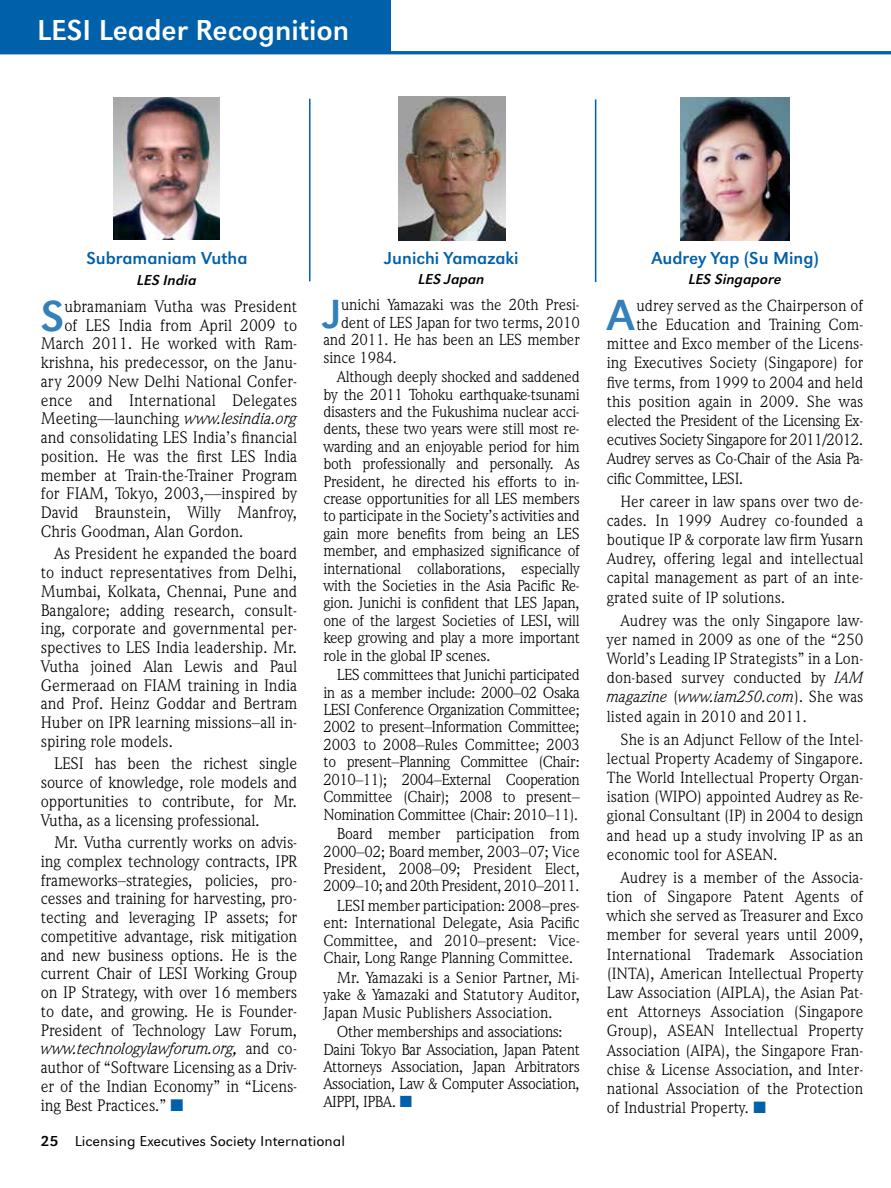
<style>
.page{position:relative;width:891px;height:1188px;background:#fff}
.page>*{position:absolute;margin:0;border:0;box-sizing:border-box;transform-origin:0 0}
.t1{font:45.3px "URW Grotesk T";color:#3380ba}
.t2{font:45px "URW Grotesk T";color:#3380ba}
.t3{font:42.3px "URW Grotesk T";color:#3380ba}
.t4{font:30px "URW Grotesk T";color:#fff}
.t5{font:18px "URW Grotesk T";color:#0060a9}
.t6{font:16.95px/18.8px "Weidemann IT Cby BT";color:#000;text-align:justify}
.t7{font:16.5px/19.2px "Weidemann IT Cby BT";color:#000;text-align:justify}
.t8{font:16.5px "Weidemann IT Cby BT";letter-spacing:-.03em;color:#000}
.t9{font:16.2px/17.4px "Weidemann IT Cby BT";letter-spacing:-.02em;color:#000;text-align:justify}
.t10{font:15px "URW Grotesk T Ligh";color:#000;scale:1.08 1}
.t11{font:15px "URW Grotesk T Regu Obli";color:#000}
.s1{font-style:italic}
.s2{color:#0060a9}
.s3{font-family:"URW Grotesk T"}
</style>
<div class="page">
<div style="left:0;top:0;width:390px;height:54px;background:#0060a9"></div>
<hr style="left:0;top:51px;width:891px;height:3px;background:#0060a9">
<hr style="left:595px;top:99px;width:1px;height:183px;background:#0060a9">
<hr style="left:309px;top:99px;width:2px;height:182px;background:#0060a9">
<img style="left:398px;top:96px;width:107px;height:144px">
<img style="left:681px;top:97px;width:109px;height:144px">
<img style="left:114px;top:97px;width:106px;height:143px">
<h3 class="t4" style="left:37px;top:13px;width:314px">LESI Leader Recognition</h3>
<p class="t5" style="left:86px;top:248px;width:163px">Subramaniam Vutha</p>
<p class="t11" style="left:137px;top:271px;width:61px">LES India</p>
<p class="t5" style="left:385px;top:248px;width:136px">Junichi Yamazaki</p>
<p class="t11" style="left:418px;top:271px;width:68px">LES Japan</p>
<p class="t5" style="left:651px;top:248px;width:169px">Audrey Yap (Su Ming)</p>
<p class="t11" style="left:689px;top:271px;width:94px">LES Singapore</p>
<h2 class="t2" style="left:41px;top:290px;width:25px">S</h2>
<p class="t6" style="left:64px;top:296px;width:234px">ubramaniam Vutha was President</p>
<p class="t6" style="left:64px;top:315px;width:234px">of LES India from April 2009 to</p>
<p class="t6" style="left:41px;top:334px;width:258px">March 2011. He worked with Ram-</p>
<p class="t6" style="left:41px;top:353px;width:258px">krishna, his predecessor, on the Janu-</p>
<p class="t6" style="left:41px;top:371px;width:258px">ary 2009 New Delhi National Confer-</p>
<p class="t6" style="left:41px;top:390px;width:258px">ence and International Delegates</p>
<p class="t6" style="left:41px;top:409px;width:258px">Meeting—launching <span class="s1">www.lesindia.org</span></p>
<p class="t6" style="left:41px;top:428px;width:258px">and consolidating LES India’s financial</p>
<p class="t6" style="left:41px;top:446px;width:258px">position. He was the first LES India</p>
<p class="t6" style="left:41px;top:465px;width:258px">member at Train-the-Trainer Program</p>
<p class="t6" style="left:41px;top:484px;width:258px">for FIAM, Tokyo, 2003,—inspired by</p>
<p class="t6" style="left:41px;top:503px;width:258px">David Braunstein, Willy Manfroy,</p>
<p class="t6" style="left:41px;top:521px;width:204px">Chris Goodman, Alan Gordon.</p>
<p class="t6" style="left:41px;top:544px;width:258px;text-indent:13px">As President he expanded the board to induct representatives from Delhi, Mumbai, Kolkata, Chennai, Pune and Bangalore; adding research, consult&shy;ing, corporate and governmental per&shy;spectives to LES India leadership. Mr.<br>Vutha joined Alan Lewis and Paul Germeraad on FIAM training in India and Prof. Heinz Goddar and Bertram Huber on IPR learning missions–all in&shy;spiring role models.</p>
<p class="t6" style="left:41px;top:754px;width:258px;text-indent:13px">LESI has been the richest single source of knowledge, role models and opportunities to contribute, for Mr.<br>Vutha, as a licensing professional.</p>
<p class="t6" style="left:41px;top:833px;width:258px;text-indent:13px">Mr. Vutha currently works on advis&shy;ing complex technology contracts, IPR frameworks–strategies, policies, pro&shy;cesses and training for harvesting, pro&shy;tecting and leveraging IP assets; for competitive advantage, risk mitigation and new business options. He is the current Chair of LESI Working Group on IP Strategy, with over 16 members to date, and growing. He is Founder-President of Technology Law Forum, <span class="s1">www.technologylawforum.org,</span> and co&shy;author of “Software Licensing as a Driv&shy;er of the Indian Economy” in “Licens&shy;ing Best Practices.” <span class="s2">■</span></p>
<h3 class="t3" style="left:323px;top:290px;width:20px">J</h3>
<p class="t9" style="left:341px;top:296px;width:240px">unichi Yamazaki was the 20th Presi-</p>
<p class="t9" style="left:341px;top:313px;width:240px">dent of LES Japan for two terms, 2010</p>
<p class="t9" style="left:323px;top:331px;width:258px">and 2011. He has been an LES member</p>
<p class="t9" style="left:323px;top:348px;width:75px">since 1984.</p>
<p class="t9" style="left:323px;top:368px;width:258px;text-indent:14px">Although deeply shocked and saddened by the 2011 Tohoku earthquake-tsunami disasters and the Fukushima nuclear acci&shy;dents, these two years were still most re&shy;warding and an enjoyable period for him both professionally and personally. As President, he directed his efforts to in&shy;crease opportunities for all LES members to participate in the Society’s activities and gain more benefits from being an LES member, and emphasized significance of international collaborations, especially with the Societies in the Asia Pacific Re&shy;gion. Junichi is confident that LES Japan, one of the largest Societies of LESI, will keep growing and play a more important role in the global IP scenes.</p>
<p class="t9" style="left:323px;top:666px;width:258px;text-indent:13px">LES committees that Junichi participated in as a member include: 2000–02 Osaka LESI Conference Organization Committee; 2002 to present–Information Committee; 2003 to 2008–Rules Committee; 2003 to present–Planning Committee (Chair:<br>2010–11); 2004–External Cooperation Committee (Chair); 2008 to present– Nomination Committee (Chair: 2010–11).</p>
<p class="t9" style="left:323px;top:825px;width:258px;text-indent:13px">Board member participation from 2000–02; Board member, 2003–07; Vice President, 2008–09; President Elect, 2009–10; and 20th President, 2010–2011.</p>
<p class="t9" style="left:323px;top:897px;width:258px;text-indent:13px">LESI member participation: 2008–pres&shy;ent: International Delegate, Asia Pacific Committee, and 2010–present: Vice-Chair, Long Range Planning Committee.</p>
<p class="t9" style="left:323px;top:968px;width:258px;text-indent:13px">Mr. Yamazaki is a Senior Partner, Mi&shy;yake &amp; Yamazaki and Statutory Auditor, Japan Music Publishers Association.</p>
<p class="t9" style="left:323px;top:1023px;width:258px;text-align:left;text-indent:13px">Other memberships and associations:<br>Daini Tokyo Bar Association, Japan Patent Attorneys Association, Japan Arbitrators Association, Law &amp; Computer Association, AIPPI, IPBA. <span class="s2">■</span></p>
<h1 class="t1" style="left:607px;top:289px;width:30px">A</h1>
<p class="t7" style="left:636px;top:295px;width:229px">udrey served as the Chairperson of</p>
<p class="t7" style="left:636px;top:314px;width:229px">the Education and Training Com-</p>
<p class="t7" style="left:607px;top:334px;width:258px">mittee and Exco member of the Licens-</p>
<p class="t7" style="left:607px;top:353px;width:258px">ing Executives Society (Singapore) for</p>
<p class="t7" style="left:607px;top:372px;width:258px">five terms, from 1999 to 2004 and held</p>
<p class="t7" style="left:607px;top:391px;width:258px">this position again in 2009. She was</p>
<p class="t8" style="left:607px;top:410px;width:258px">elected the President of the Licensing Ex-</p>
<p class="t8" style="left:607px;top:430px;width:258px">ecutives Society Singapore for 2011/2012.</p>
<p class="t8" style="left:607px;top:449px;width:258px">Audrey serves as Co-Chair of the Asia Pa-</p>
<p class="t8" style="left:607px;top:468px;width:138px">cific Committee, LESI.</p>
<p class="t7" style="left:607px;top:491px;width:258px;text-indent:13px">Her career in law spans over two de&shy;cades. In 1999 Audrey co-founded a boutique IP &amp; corporate law firm Yusarn Audrey, offering legal and intellectual capital management as part of an inte&shy;grated suite of IP solutions.</p>
<p class="t7" style="left:607px;top:610px;width:258px;text-indent:13px">Audrey was the only Singapore law&shy;yer named in 2009 as one of the “250<br>World’s Leading IP Strategists” in a Lon&shy;don-based survey conducted by <span class="s1">IAM magazine</span> (<span class="s1">www.iam250.com</span>). She was listed again in 2010 and 2011.</p>
<p class="t7" style="left:607px;top:729px;width:258px;text-indent:13px">She is an Adjunct Fellow of the Intel&shy;lectual Property Academy of Singapore.<br>The World Intellectual Property Organ&shy;isation (WIPO) appointed Audrey as Re&shy;gional Consultant (IP) in 2004 to design and head up a study involving IP as an economic tool for ASEAN.</p>
<p class="t7" style="left:607px;top:867px;width:258px;text-indent:13px">Audrey is a member of the Associa&shy;tion of Singapore Patent Agents of which she served as Treasurer and Exco member for several years until 2009, International Trademark Association (INTA), American Intellectual Property Law Association (AIPLA), the Asian Pat&shy;ent Attorneys Association (Singapore Group), ASEAN Intellectual Property Association (AIPA), the Singapore Fran&shy;chise &amp; License Association, and Inter&shy;national Association of the Protection of Industrial Property. <span class="s2">■</span></p>
<p class="t10" style="left:40px;top:1132px;width:283px"><span class="s3">25</span> Licensing Executives Society International</p>
</div>
